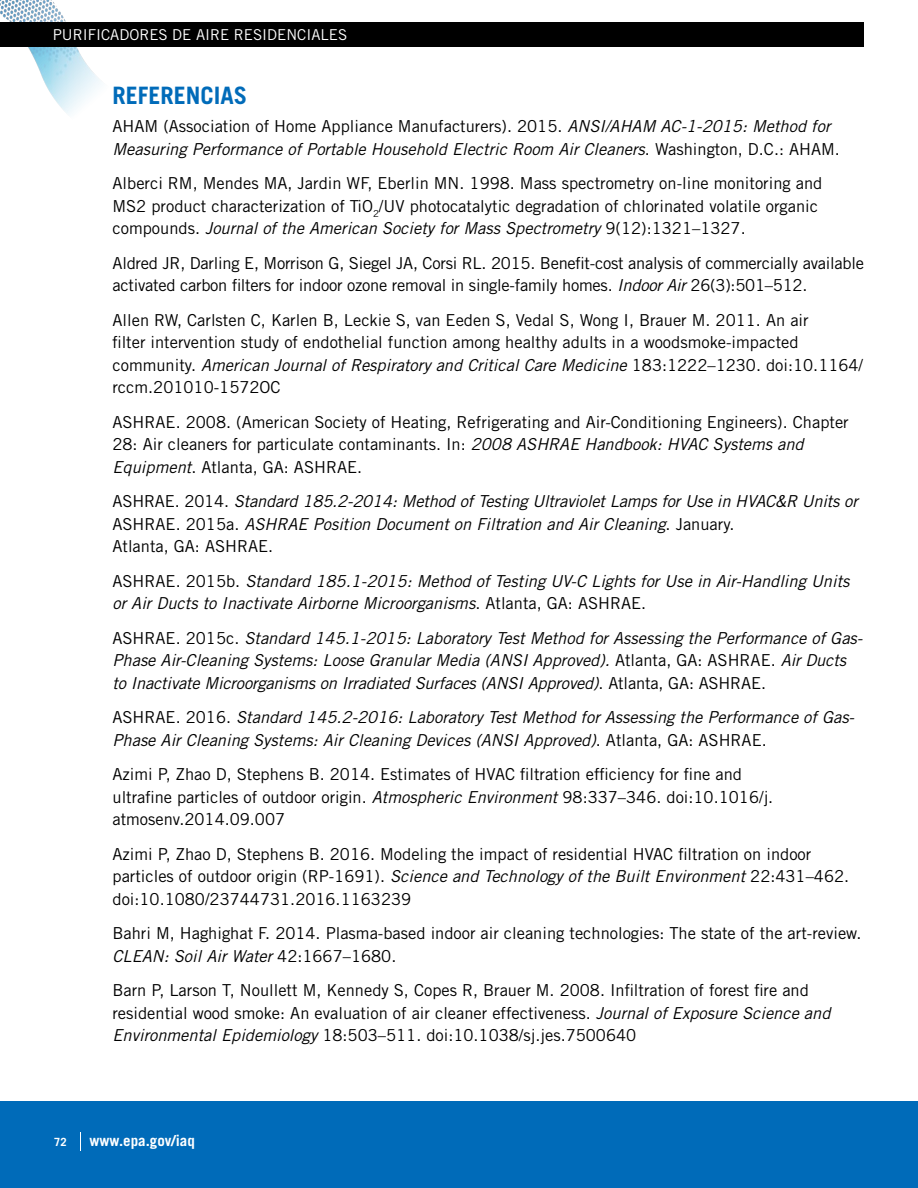
<style>
.page{position:relative;width:918px;height:1188px;background:#fff}
.page>*{position:absolute;margin:0;border:0;box-sizing:border-box;transform-origin:0 0}
.t1{font:700 24px "Trade Gothic LT Std";color:#006bb9}
.t2{font:16.5px/22.5px "Trade Gothic LT Std";color:#000}
.t3{font:italic 16.5px/22.5px "Trade Gothic LT Std";color:#000}
.t4{font:15px "Trade Gothic LT Std";color:#fff}
.t5{font:700 15px "Trade Gothic LT Std";color:#fff}
.t6{font:700 11.25px "Trade Gothic LT Std";color:#fff}
.s1{font-style:normal}
.s2{font-style:italic}
</style>
<div class="page">
<div style="left:0;top:1101px;width:918px;height:87px;background:#006bb9"></div>
<img style="left:0;top:0;width:133px;height:114px">
<div style="left:0;top:22px;width:864px;height:24px;background:#000"></div>
<p class="t4" style="left:53px;top:26px;width:296px">PURIFICADORES DE AIRE RESIDENCIALES</p>
<h1 class="t1" style="left:112px;top:80px;width:136px">REFERENCIAS</h1>
<p class="t3" style="left:112px;top:115px;width:729px"><span class="s1">AHAM (Association of Home Appliance Manufacturers). 2015.</span> ANSI/AHAM AC-1-2015: Method for<br>Measuring Performance of Portable Household Electric Room Air Cleaners<span class="s1">. Washington, D.C.: AHAM.</span></p>
<p class="t2" style="left:112px;top:172px;width:711px">Alberci RM, Mendes MA, Jardin WF, Eberlin MN. 1998. Mass spectrometry on-line monitoring and<br>MS2 product characterization of TiO<sub>2</sub>/UV photocatalytic degradation of chlorinated volatile organic compounds. <span class="s2">Journal of the American Society for Mass Spectrometry</span> 9(12):1321–1327.</p>
<p class="t2" style="left:113px;top:251px;width:753px">Aldred JR, Darling E, Morrison G, Siegel JA, Corsi RL. 2015. Benefit-cost analysis of commercially available activated carbon filters for indoor ozone removal in single-family homes. <span class="s2">Indoor Air</span> 26(3):501–512.</p>
<p class="t2" style="left:113px;top:308px;width:752px">Allen RW, Carlsten C, Karlen B, Leckie S, van Eeden S, Vedal S, Wong I, Brauer M. 2011. An air<br>filter intervention study of endothelial function among healthy adults in a woodsmoke-impacted community. <span class="s2">American Journal of Respiratory and Critical Care Medicine</span> 183:1222–1230. doi:10.1164/ rccm.201010-1572OC</p>
<p class="t2" style="left:113px;top:410px;width:738px">ASHRAE. 2008. (American Society of Heating, Refrigerating and Air-Conditioning Engineers). Chapter<br>28: Air cleaners for particulate contaminants. In: <span class="s2">2008 ASHRAE Handbook: HVAC Systems and<br>Equipment</span>. Atlanta, GA: ASHRAE.</p>
<p class="t3" style="left:113px;top:490px;width:747px"><span class="s1">ASHRAE. 2014.</span> Standard 185.2-2014: Method of Testing Ultraviolet Lamps for Use in HVAC&amp;R Units or<br><span class="s1">ASHRAE. 2015a.</span> ASHRAE Position Document on Filtration and Air Cleaning<span class="s1">. January.<br>Atlanta, GA: ASHRAE.</span></p>
<p class="t3" style="left:113px;top:570px;width:739px"><span class="s1">ASHRAE. 2015b.</span> Standard 185.1-2015: Method of Testing UV-C Lights for Use in Air-Handling Units or Air Ducts to Inactivate Airborne Microorganisms<span class="s1">. Atlanta, GA: ASHRAE.</span></p>
<p class="t3" style="left:113px;top:627px;width:752px"><span class="s1">ASHRAE. 2015c.</span> Standard 145.1-2015: Laboratory Test Method for Assessing the Performance of Gas-<br>Phase Air-Cleaning Systems: Loose Granular Media (ANSI Approved). <span class="s1">Atlanta, GA: ASHRAE.</span> Air Ducts to Inactivate Microorganisms on Irradiated Surfaces (ANSI Approved)<span class="s1">. Atlanta, GA: ASHRAE.</span></p>
<p class="t3" style="left:113px;top:706px;width:744px"><span class="s1">ASHRAE. 2016.</span> Standard 145.2-2016: Laboratory Test Method for Assessing the Performance of Gas-<br>Phase Air Cleaning Systems: Air Cleaning Devices (ANSI Approved)<span class="s1">. Atlanta, GA: ASHRAE.</span></p>
<p class="t2" style="left:113px;top:763px;width:662px">Azimi P, Zhao D, Stephens B. 2014. Estimates of HVAC filtration efficiency for fine and ultrafine particles of outdoor origin. <span class="s2">Atmospheric Environment</span> 98:337–346. doi:10.1016/j. atmosenv.2014.09.007</p>
<p class="t2" style="left:113px;top:843px;width:738px">Azimi P, Zhao D, Stephens B. 2016. Modeling the impact of residential HVAC filtration on indoor particles of outdoor origin (RP-1691). <span class="s2">Science and Technology of the Built Environment</span> 22:431–462. doi:10.1080/23744731.2016.1163239</p>
<p class="t2" style="left:113px;top:922px;width:750px">Bahri M, Haghighat F. 2014. Plasma-based indoor air cleaning technologies: The state of the art-review.<br><span class="s2">CLEAN: Soil Air Water</span> 42:1667–1680.</p>
<p class="t2" style="left:113px;top:979px;width:720px">Barn P, Larson T, Noullett M, Kennedy S, Copes R, Brauer M. 2008. Infiltration of forest fire and residential wood smoke: An evaluation of air cleaner effectiveness. <span class="s2">Journal of Exposure Science and<br>Environmental Epidemiology</span> 18:503–511. doi:10.1038/sj.jes.7500640</p>
<p class="t6" style="left:54px;top:1135px;width:14px">72</p>
<p class="t5" style="left:90px;top:1131px;width:107px">www.epa.gov/iaq</p>
</div>
